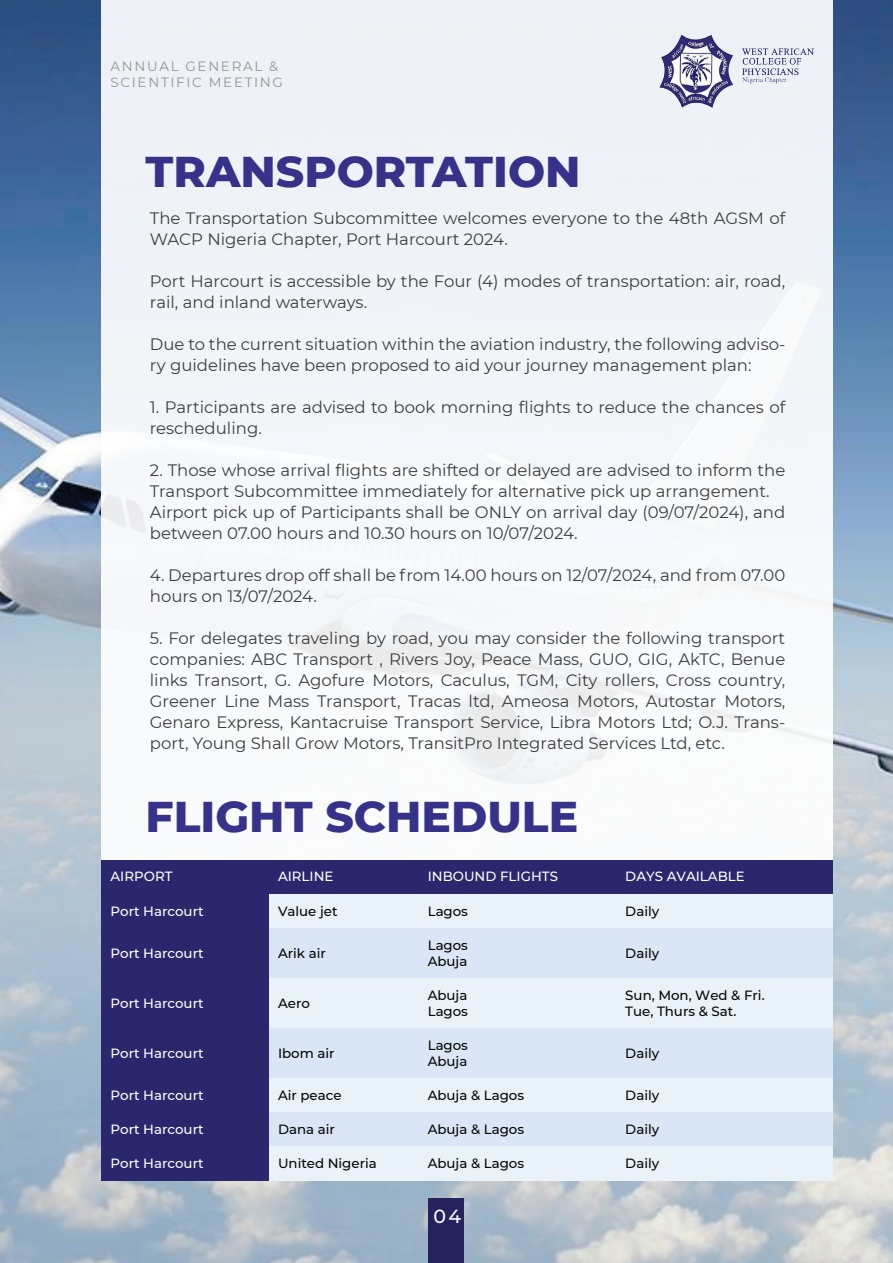
<style>
.page{position:relative;width:893px;height:1263px;background:#fff}
.page>*{position:absolute;margin:0;border:0;box-sizing:border-box;transform-origin:0 0}
.t1{font:800 43.95px "Montserrat";color:#373289}
.t2{font:500 18.9px "Montserrat";color:#fff}
.t3{font:16.5px/21px "Montserrat";color:#3e3e3f}
.t4{font:13.5px/16.2px "Montserrat";letter-spacing:.125em;color:#939598}
.t5{font:500 13.35px/16.2px "Montserrat";color:#040503}
.t6{font:500 13.35px "Montserrat";color:#fff}
</style>
<div class="page">
<img style="left:0;top:0;width:893px;height:1263px">
<div style="left:429px;top:1198px;width:35px;height:65px;background:#262260"></div>
<div style="left:102px;top:0;width:731px;height:887px;background:#f2f6f9"></div>
<img style="left:659px;top:34px;width:154px;height:73px">
<div style="left:102px;top:860px;width:167px;height:34px;background:#2b276c"></div>
<div style="left:269px;top:860px;width:150px;height:34px;background:#2b276c"></div>
<div style="left:419px;top:860px;width:197px;height:34px;background:#2b276c"></div>
<div style="left:616px;top:860px;width:217px;height:34px;background:#2b276c"></div>
<div style="left:102px;top:894px;width:167px;height:34px;background:#2b276c"></div>
<div style="left:269px;top:894px;width:150px;height:34px;background:#e9f1f9"></div>
<div style="left:419px;top:894px;width:197px;height:34px;background:#e9f1f9"></div>
<div style="left:616px;top:894px;width:217px;height:34px;background:#e9f1f9"></div>
<div style="left:102px;top:928px;width:167px;height:50px;background:#2b276c"></div>
<div style="left:269px;top:928px;width:150px;height:50px;background:#dae6f5"></div>
<div style="left:419px;top:928px;width:197px;height:50px;background:#dae6f5"></div>
<div style="left:616px;top:928px;width:217px;height:50px;background:#dae6f5"></div>
<div style="left:102px;top:978px;width:167px;height:50px;background:#2b276c"></div>
<div style="left:269px;top:978px;width:150px;height:50px;background:#e9f1f9"></div>
<div style="left:419px;top:978px;width:197px;height:50px;background:#e9f1f9"></div>
<div style="left:616px;top:978px;width:217px;height:50px;background:#e9f1f9"></div>
<div style="left:102px;top:1028px;width:167px;height:50px;background:#2b276c"></div>
<div style="left:269px;top:1028px;width:150px;height:50px;background:#dae6f5"></div>
<div style="left:419px;top:1028px;width:197px;height:50px;background:#dae6f5"></div>
<div style="left:616px;top:1028px;width:217px;height:50px;background:#dae6f5"></div>
<div style="left:102px;top:1078px;width:167px;height:35px;background:#2b276c"></div>
<div style="left:269px;top:1078px;width:150px;height:35px;background:#e9f1f9"></div>
<div style="left:419px;top:1078px;width:197px;height:35px;background:#e9f1f9"></div>
<div style="left:616px;top:1078px;width:217px;height:35px;background:#e9f1f9"></div>
<div style="left:102px;top:1113px;width:167px;height:34px;background:#2b276c"></div>
<div style="left:269px;top:1113px;width:150px;height:34px;background:#dae6f5"></div>
<div style="left:419px;top:1113px;width:197px;height:34px;background:#dae6f5"></div>
<div style="left:616px;top:1113px;width:217px;height:34px;background:#dae6f5"></div>
<div style="left:102px;top:1147px;width:167px;height:34px;background:#2b276c"></div>
<div style="left:269px;top:1147px;width:150px;height:34px;background:#e9f1f9"></div>
<div style="left:419px;top:1147px;width:197px;height:34px;background:#e9f1f9"></div>
<div style="left:616px;top:1147px;width:217px;height:34px;background:#e9f1f9"></div>
<p class="t4" style="left:111px;top:57px;width:174px">ANNUAL GENERAL &amp;<br>SCIENTIFIC MEETING</p>
<h1 class="t1" style="left:146px;top:140px;width:436px">TRANSPORTATION</h1>
<p class="t3" style="left:150px;top:207px;width:637px">The Transportation Subcommittee welcomes everyone to the 48th AGSM of<br>WACP Nigeria Chapter, Port Harcourt 2024.</p>
<p class="t3" style="left:150px;top:270px;width:637px">Port Harcourt is accessible by the Four (4) modes of transportation: air, road, rail, and inland waterways.</p>
<p class="t3" style="left:150px;top:333px;width:637px">Due to the current situation within the aviation industry, the following adviso&shy;ry guidelines have been proposed to aid your journey management plan:</p>
<p class="t3" style="left:150px;top:396px;width:637px">1. Participants are advised to book morning flights to reduce the chances of rescheduling.</p>
<p class="t3" style="left:150px;top:459px;width:637px">2. Those whose arrival flights are shifted or delayed are advised to inform the Transport Subcommittee immediately for alternative pick up arrangement.<br>Airport pick up of Participants shall be ONLY on arrival day (09/07/2024), and between 07.00 hours and 10.30 hours on 10/07/2024.</p>
<p class="t3" style="left:150px;top:564px;width:637px">4. Departures drop off shall be from 14.00 hours on 12/07/2024, and from 07.00 hours on 13/07/2024.</p>
<p class="t3" style="left:150px;top:627px;width:637px;text-align:justify">5. For delegates traveling by road, you may consider the following transport companies: ABC Transport , Rivers Joy, Peace Mass, GUO, GIG, AkTC, Benue links Transort, G. Agofure Motors, Caculus, TGM, City rollers, Cross country, Greener Line Mass Transport, Tracas ltd, Ameosa Motors, Autostar Motors, Genaro Express, Kantacruise Transport Service, Libra Motors Ltd; O.J. Trans&shy;port, Young Shall Grow Motors, TransitPro Integrated Services Ltd, etc.</p>
<h1 class="t1" style="left:146px;top:784px;width:434px">FLIGHT SCHEDULE</h1>
<p class="t6" style="left:111px;top:867px;width:64px">AIRPORT</p>
<p class="t6" style="left:278px;top:867px;width:57px">AIRLINE</p>
<p class="t6" style="left:428px;top:867px;width:132px">INBOUND FLIGHTS</p>
<p class="t6" style="left:625px;top:867px;width:121px">DAYS AVAILABLE</p>
<p class="t6" style="left:111px;top:901px;width:95px">Port Harcourt</p>
<p class="t5" style="left:278px;top:902px;width:61px">Value jet</p>
<p class="t5" style="left:428px;top:902px;width:42px">Lagos</p>
<p class="t5" style="left:625px;top:902px;width:35px">Daily</p>
<p class="t6" style="left:111px;top:943px;width:95px">Port Harcourt</p>
<p class="t5" style="left:278px;top:944px;width:49px">Arik air</p>
<p class="t5" style="left:428px;top:936px;width:42px">Lagos<br>Abuja</p>
<p class="t5" style="left:625px;top:944px;width:35px">Daily</p>
<p class="t6" style="left:111px;top:994px;width:95px">Port Harcourt</p>
<p class="t5" style="left:278px;top:995px;width:33px">Aero</p>
<p class="t5" style="left:428px;top:986px;width:42px">Abuja<br>Lagos</p>
<p class="t5" style="left:625px;top:986px;width:141px">Sun, Mon, Wed &amp; Fri.<br>Tue, Thurs &amp; Sat.</p>
<p class="t6" style="left:111px;top:1044px;width:95px">Port Harcourt</p>
<p class="t5" style="left:278px;top:1044px;width:58px">Ibom air</p>
<p class="t5" style="left:428px;top:1037px;width:42px">Lagos<br>Abuja</p>
<p class="t5" style="left:625px;top:1044px;width:35px">Daily</p>
<p class="t6" style="left:111px;top:1086px;width:95px">Port Harcourt</p>
<p class="t5" style="left:278px;top:1086px;width:65px">Air peace</p>
<p class="t5" style="left:428px;top:1086px;width:98px">Abuja &amp; Lagos</p>
<p class="t5" style="left:625px;top:1086px;width:35px">Daily</p>
<p class="t6" style="left:111px;top:1120px;width:95px">Port Harcourt</p>
<p class="t5" style="left:278px;top:1121px;width:58px">Dana air</p>
<p class="t5" style="left:428px;top:1121px;width:98px">Abuja &amp; Lagos</p>
<p class="t5" style="left:625px;top:1121px;width:35px">Daily</p>
<p class="t6" style="left:111px;top:1154px;width:95px">Port Harcourt</p>
<p class="t5" style="left:278px;top:1155px;width:100px">United Nigeria</p>
<p class="t5" style="left:428px;top:1155px;width:98px">Abuja &amp; Lagos</p>
<p class="t5" style="left:625px;top:1155px;width:35px">Daily</p>
<p class="t2" style="left:433px;top:1203px;width:29px">04</p>
</div>
